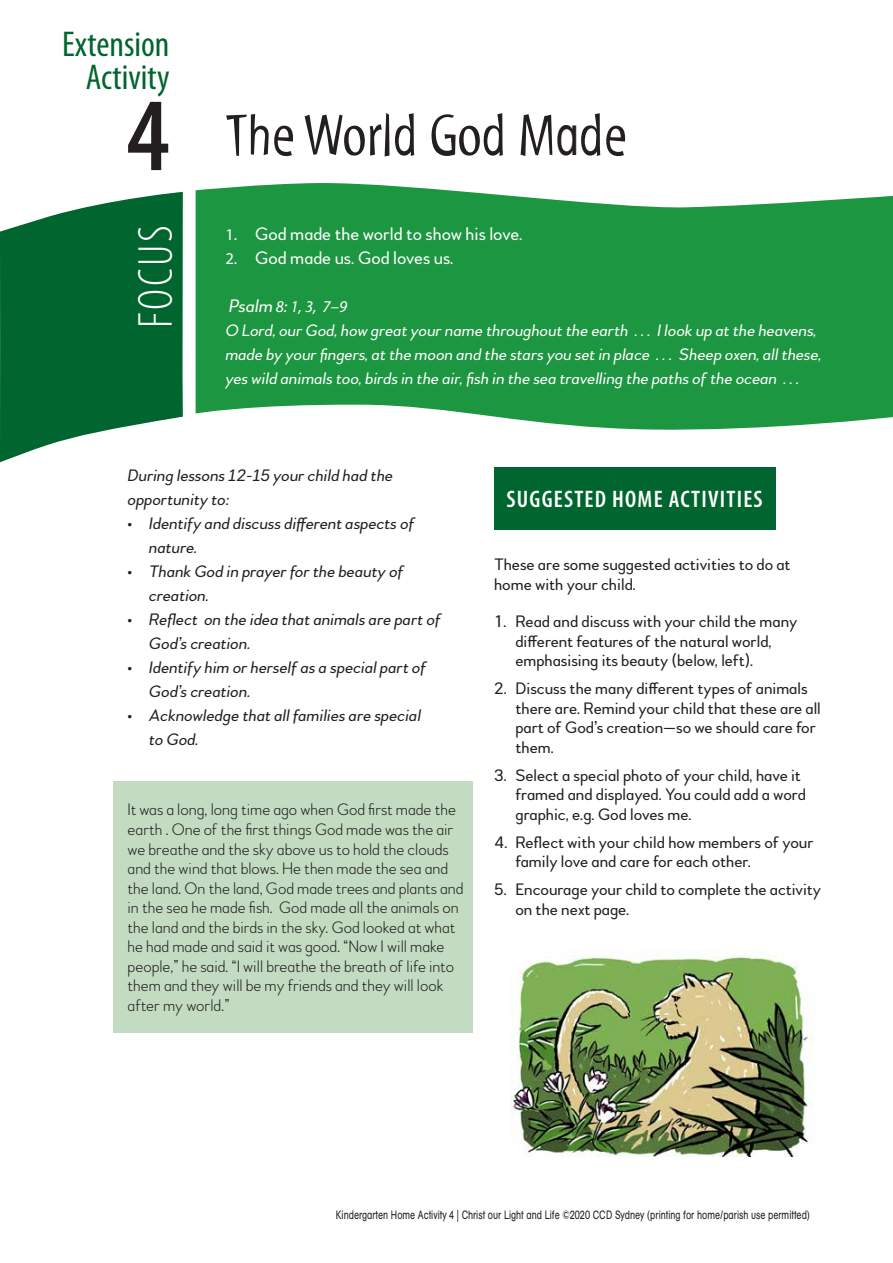
<style>
.page{position:relative;width:893px;height:1263px;background:#fff}
.page>*{position:absolute;margin:0;border:0;box-sizing:border-box;transform-origin:0 0}
.t1{font:600 condensed 105px "Myriad Pro";color:#231f20}
.t2{font:60px "Myriad Std Tilt";color:#231f20}
.t3{font:300 condensed 49.5px "Myriad Pro";letter-spacing:.05em;color:#fff}
.t4{font:condensed 36px/33px "Myriad Pro";color:#00652e;text-align:right}
.t5{font:600 condensed 24px "Myriad Pro";letter-spacing:.05em;color:#fff}
.t6{font:18px "Woodford Bourne";color:#fff}
.t7{font:16.5px/19.5px "Woodford Bourne";color:#231f20}
.t8{font:100 16.5px/19.5px "Woodford Bourne";color:#231f20}
.t9{font:italic 16.5px/24px "Woodford Bourne";color:#231f20}
.t10{font:italic 16.5px/24px "Woodford Bourne";color:#fff}
.t11{font:italic 16.5px "Myriad Pro";color:#fff}
.t12{font:12px "AG Schoolbook";color:#231f20;scale:.75 1}
.s1{font-family:"AG Schoolbook Regular A";font-size:57px}
.s2{font-family:"Myriad Pro";font-size:16.5px}
.s3{font-family:"Woodford Bourne";font-size:18px}
.s4{font-family:"Myriad Pro"}
.s5{font-family:"Myriad Pro";font-size:18px}
</style>
<div class="page">
<div style="left:113px;top:781px;width:360px;height:252px;background:#c3dcc1"></div>
<svg style="left:0;top:192px;width:183px;height:270px;fill:#00652e"></svg>
<svg style="left:196px;top:183px;width:697px;height:247px;background:#32a053"></svg>
<div style="left:494px;top:467px;width:281px;height:63px;background:#00652e"></div>
<img style="left:510px;top:950px;width:303px;height:207px">
<h3 class="t4" style="left:62px;top:28px;width:109px">Extension<br>Activity</h3>
<h1 class="t1" style="left:127px;top:78px;width:44px">4</h1>
<h3 class="t3" style="left:129px;top:328px;width:104px;rotate:-90deg">FOCUS</h3>
<h2 class="t2" style="left:225px;top:103px;width:403px">The World God M<span class="s1">a</span>de</h2>
<p class="t6" style="left:225px;top:223px;width:299px"><span class="s2">1.</span> God made the world to show his love.</p>
<p class="t6" style="left:225px;top:247px;width:230px"><span class="s2">2.</span> God made us. God loves us.</p>
<p class="t11" style="left:229px;top:298px;width:120px"><span class="s3">Psalm</span> 8: 1, 3, 7–9</p>
<p class="t10" style="left:225px;top:319px;width:598px">O Lord, our God, how great your name throughout the earth . . . I look up at the heavens, made by your fingers, at the moon and the stars you set in place . . . Sheep oxen, all these, yes wild animals too, birds in the air, fish in the sea travelling the paths of the ocean . . .</p>
<p class="t9" style="left:128px;top:464px;width:267px">During lessons 12-15 your child had the opportunity to:</p>
<p class="t9" style="left:149px;top:512px;width:267px;text-indent:-21px"><span class="s4">•</span> Identify and discuss different aspects of nature.</p>
<p class="t9" style="left:149px;top:560px;width:256px;text-indent:-21px"><span class="s4">•</span> Thank God in prayer for the beauty of creation.</p>
<p class="t9" style="left:149px;top:608px;width:294px;text-indent:-21px"><span class="s4">•</span> Reflect on the idea that animals are part of<br>God’s creation.</p>
<p class="t9" style="left:149px;top:656px;width:279px;text-indent:-21px"><span class="s4">•</span> Identify him or herself as a special part of<br>God’s creation.</p>
<p class="t9" style="left:149px;top:704px;width:274px;text-indent:-21px"><span class="s4">•</span> Acknowledge that all families are special to God.</p>
<p class="t8" style="left:128px;top:800px;width:337px">It was a long, long time ago when God first made the earth . One of the first things God made was the air we breathe and the sky above us to hold the clouds and the wind that blows. He then made the sea and the land. On the land, God made trees and plants and in the sea he made fish. God made all the animals on the land and the birds in the sky. God looked at what he had made and said it was good. “Now I will make people,” he said. “I will breathe the breath of life into them and they will be my friends and they will look after my world.”</p>
<h3 class="t5" style="left:506px;top:486px;width:258px">SUGGESTED HOME ACTIVITIES</h3>
<p class="t7" style="left:494px;top:555px;width:298px">These are some suggested activities to do at home with your child.</p>
<p class="t7" style="left:515px;top:612px;width:284px;text-indent:-21px"><span class="s5">1</span>. Read and discuss with your child the many different features of the natural world, emphasising its beauty (below, left).</p>
<p class="t7" style="left:515px;top:679px;width:307px;text-indent:-21px">2. Discuss the many different types of animals there are. Remind your child that these are all part of God’s creation—so we should care for them.</p>
<p class="t7" style="left:515px;top:765px;width:292px;text-indent:-21px">3. Select a special photo of your child, have it framed and displayed. You could add a word graphic, e.g. God loves me.</p>
<p class="t7" style="left:515px;top:832px;width:300px;text-indent:-21px">4. Reflect with your child how members of your family love and care for each other.</p>
<p class="t7" style="left:515px;top:880px;width:307px;text-indent:-21px">5. Encourage your child to complete the activity on the next page.</p>
<p class="t12" style="left:336px;top:1208px;width:633px">Kindergarten Home Activity 4 | Christ our Light and Life ©2020 CCD Sydney (printing for home/parish use permitted)</p>
</div>
